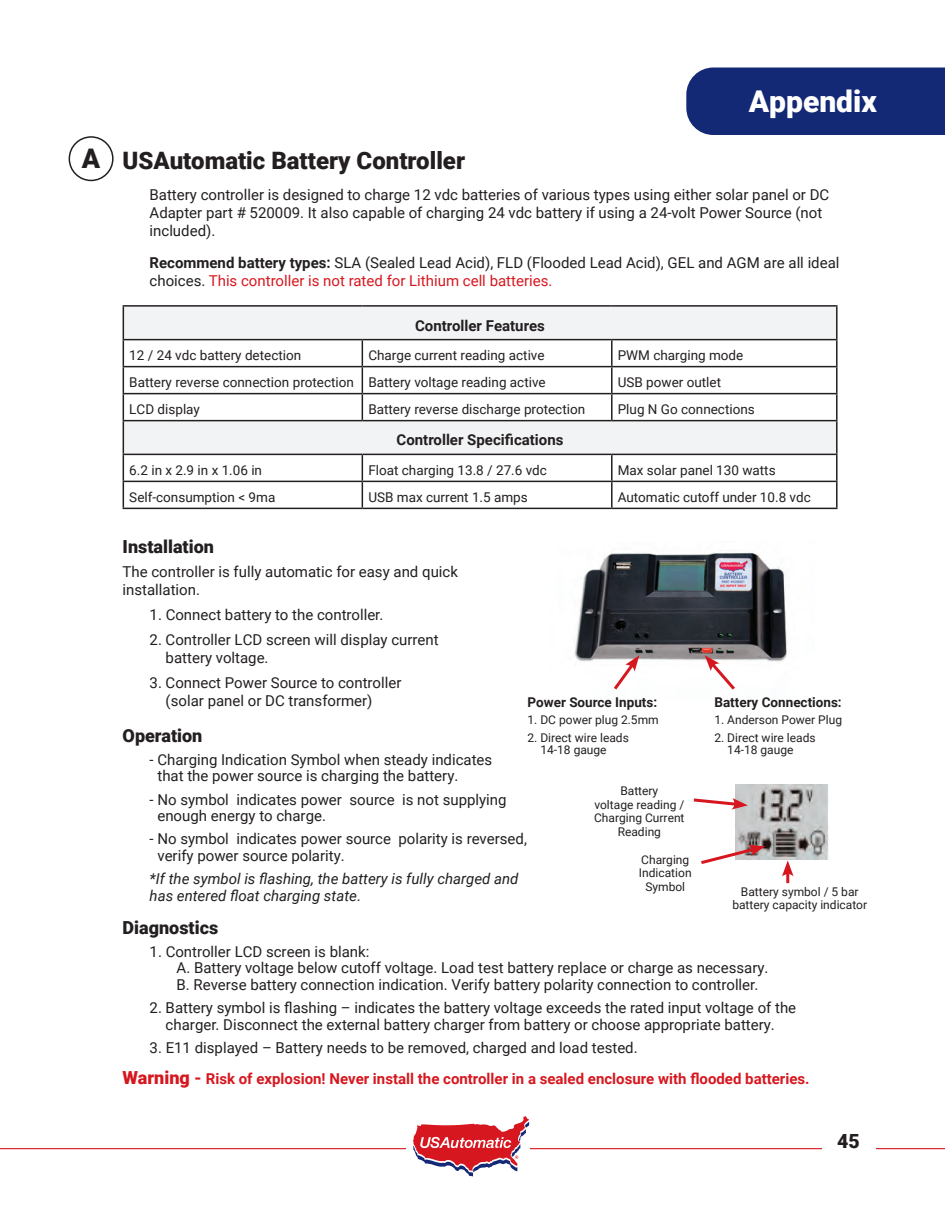
<style>
.page{position:relative;width:945px;height:1215px;background:#fff}
.page>*{position:absolute;margin:0;border:0;box-sizing:border-box;transform-origin:0 0}
.t1{font:900 30px "Roboto";color:#fff}
.t2{font:900 27px "Roboto";color:#231f20}
.t3{font:900 24px "Roboto";color:#231f20}
.t4{font:900 19.5px "Roboto";color:#231f20}
.t5{font:900 18px "Roboto";color:#231f20}
.t6{font:15px/18px "Roboto";color:#231f20}
.t7{font:700 15px "Roboto";color:#d7171f}
.t8{font:italic 15px/16.5px "Roboto";color:#231f20}
.t9{font:700 15px "Roboto";color:#231f20}
.t10{font:13.5px "Roboto";color:#231f20}
.t11{font:700 13.5px "Roboto";color:#231f20}
.t12{font:12px/13.5px "Roboto";color:#231f20;text-align:center}
.s1{font-weight:700}
.s2{color:#d7171f}
.s3{font-style:normal}
.s4{font-weight:900;font-size:18px}
.s5{font-size:18px}
</style>
<div class="page">
<hr style="left:0;top:1148px;width:945px;height:1px;background:#d7171f">
<div style="left:822px;top:1124px;width:54px;height:51px;background:#fff"></div>
<div style="left:406px;top:1106px;width:123px;height:78px;background:#fff"></div>
<svg style="left:413px;top:1116px;width:117px;height:61px"></svg>
<div style="left:686px;top:68px;width:259px;height:67px;background:#142975"></div>
<div style="left:69px;top:136px;width:45px;height:45px;border:2px solid #231f20;border-radius:50%"></div>
<svg style="left:124px;top:307px;width:712px;height:147px"></svg>
<hr style="left:123px;top:305px;width:239px;height:2px;background:#231f20">
<hr style="left:123px;top:307px;width:1px;height:32px;background:#231f20">
<hr style="left:362px;top:305px;width:250px;height:2px;background:#231f20">
<hr style="left:612px;top:305px;width:226px;height:2px;background:#231f20">
<hr style="left:836px;top:307px;width:2px;height:32px;background:#231f20">
<hr style="left:123px;top:339px;width:239px;height:1px;background:#231f20">
<hr style="left:362px;top:339px;width:250px;height:1px;background:#231f20">
<hr style="left:612px;top:339px;width:226px;height:1px;background:#231f20">
<hr style="left:611px;top:340px;width:2px;height:26px;background:#231f20">
<hr style="left:836px;top:340px;width:2px;height:26px;background:#231f20">
<hr style="left:123px;top:366px;width:239px;height:1px;background:#231f20">
<hr style="left:362px;top:366px;width:250px;height:1px;background:#231f20">
<hr style="left:612px;top:366px;width:226px;height:1px;background:#231f20">
<hr style="left:611px;top:367px;width:2px;height:26px;background:#231f20">
<hr style="left:836px;top:367px;width:2px;height:26px;background:#231f20">
<hr style="left:123px;top:393px;width:239px;height:1px;background:#231f20">
<svg style="left:123px;top:340px;width:1px;height:80px"></svg>
<hr style="left:362px;top:393px;width:250px;height:1px;background:#231f20">
<svg style="left:362px;top:340px;width:1px;height:80px"></svg>
<hr style="left:612px;top:393px;width:226px;height:1px;background:#231f20">
<hr style="left:611px;top:394px;width:2px;height:26px;background:#231f20">
<hr style="left:836px;top:394px;width:2px;height:26px;background:#231f20">
<hr style="left:123px;top:420px;width:239px;height:1px;background:#231f20">
<hr style="left:123px;top:421px;width:1px;height:33px;background:#231f20">
<hr style="left:362px;top:420px;width:250px;height:1px;background:#231f20">
<hr style="left:612px;top:420px;width:226px;height:1px;background:#231f20">
<hr style="left:836px;top:421px;width:2px;height:33px;background:#231f20">
<hr style="left:123px;top:454px;width:239px;height:1px;background:#231f20">
<hr style="left:362px;top:454px;width:250px;height:1px;background:#231f20">
<hr style="left:612px;top:454px;width:226px;height:1px;background:#231f20">
<hr style="left:611px;top:455px;width:2px;height:26px;background:#231f20">
<hr style="left:836px;top:455px;width:2px;height:26px;background:#231f20">
<hr style="left:123px;top:481px;width:239px;height:1px;background:#231f20">
<svg style="left:123px;top:455px;width:1px;height:53px"></svg>
<hr style="left:362px;top:481px;width:250px;height:1px;background:#231f20">
<svg style="left:362px;top:455px;width:1px;height:53px"></svg>
<hr style="left:612px;top:481px;width:226px;height:1px;background:#231f20">
<hr style="left:611px;top:482px;width:2px;height:26px;background:#231f20">
<hr style="left:836px;top:482px;width:2px;height:26px;background:#231f20">
<hr style="left:123px;top:508px;width:239px;height:1px;background:#231f20">
<hr style="left:362px;top:508px;width:250px;height:1px;background:#231f20">
<hr style="left:612px;top:508px;width:226px;height:1px;background:#231f20">
<img style="left:574px;top:552px;width:213px;height:110px">
<svg style="left:611px;top:655px;width:28px;height:35px"></svg>
<svg style="left:705px;top:655px;width:33px;height:35px"></svg>
<img style="left:735px;top:785px;width:93px;height:74px">
<svg style="left:693px;top:797px;width:55px;height:13px"></svg>
<svg style="left:701px;top:845px;width:64px;height:19px"></svg>
<svg style="left:782px;top:860px;width:12px;height:23px"></svg>
<p class="t1" style="left:749px;top:80px;width:130px">Appendix</p>
<p class="t2" style="left:82px;top:140px;width:20px">A</p>
<p class="t3" style="left:123px;top:143px;width:344px">USAutomatic Battery Controller</p>
<p class="t6" style="left:150px;top:185px;width:681px">Battery controller is designed to charge 12 vdc batteries of various types using either solar panel or DC<br>Adapter part # 520009. It also capable of charging 24 vdc battery if using a 24-volt Power Source (not included).</p>
<p class="t6" style="left:150px;top:253px;width:691px"><span class="s1">Recommend battery types:</span> SLA (Sealed Lead Acid), FLD (Flooded Lead Acid), GEL and AGM are all ideal choices. <span class="s2">This controller is not rated for Lithium cell batteries.</span></p>
<p class="t9" style="left:415px;top:315px;width:131px">Controller Features</p>
<p class="t10" style="left:129px;top:346px;width:173px">12 / 24 vdc battery detection</p>
<p class="t10" style="left:368px;top:346px;width:178px">Charge current reading active</p>
<p class="t10" style="left:618px;top:346px;width:127px">PWM charging mode</p>
<p class="t10" style="left:129px;top:373px;width:226px">Battery reverse connection protection</p>
<p class="t10" style="left:368px;top:373px;width:179px">Battery voltage reading active</p>
<p class="t10" style="left:618px;top:373px;width:105px">USB power outlet</p>
<p class="t10" style="left:129px;top:400px;width:72px">LCD display</p>
<p class="t10" style="left:368px;top:400px;width:218px">Battery reverse discharge protection</p>
<p class="t10" style="left:618px;top:400px;width:139px">Plug N Go connections</p>
<p class="t9" style="left:397px;top:430px;width:168px">Controller Specifications</p>
<p class="t10" style="left:129px;top:461px;width:134px">6.2 in x 2.9 in x 1.06 in</p>
<p class="t10" style="left:368px;top:461px;width:180px">Float charging 13.8 / 27.6 vdc</p>
<p class="t10" style="left:618px;top:461px;width:159px">Max solar panel 130 watts</p>
<p class="t10" style="left:129px;top:488px;width:148px">Self-consumption &lt; 9ma</p>
<p class="t10" style="left:368px;top:488px;width:161px">USB max current 1.5 amps</p>
<p class="t10" style="left:618px;top:488px;width:195px">Automatic cutoff under 10.8 vdc</p>
<p class="t5" style="left:123px;top:534px;width:93px">Installation</p>
<p class="t6" style="left:123px;top:562px;width:337px">The controller is fully automatic for easy and quick installation.</p>
<p class="t6" style="left:150px;top:605px;width:235px">1. Connect battery to the controller.</p>
<p class="t6" style="left:166px;top:630px;width:275px;text-indent:-16px">2. Controller LCD screen will display current battery voltage.</p>
<p class="t6" style="left:166px;top:673px;width:237px;text-indent:-16px">3. Connect Power Source to controller (solar panel or DC transformer)</p>
<p class="t5" style="left:123px;top:723px;width:81px">Operation</p>
<p class="t6" style="left:157px;top:751px;width:336px;line-height:16.5px;text-indent:-8px">- Charging Indication Symbol when steady indicates that the power source is charging the battery.</p>
<p class="t6" style="left:157px;top:790px;width:351px;line-height:16.5px;text-indent:-8px">- No symbol indicates power source is not supplying enough energy to charge.</p>
<p class="t6" style="left:157px;top:830px;width:371px;line-height:16.5px;text-indent:-8px">- No symbol indicates power source polarity is reversed, verify power source polarity.</p>
<p class="t8" style="left:150px;top:870px;width:370px">*If the symbol is flashing, the battery is fully charged and has entered float charging state<span class="s3">.</span></p>
<p class="t5" style="left:123px;top:915px;width:97px">Diagnostics</p>
<p class="t6" style="left:177px;top:943px;width:593px;line-height:16.5px;text-indent:-27px">1. Controller LCD screen is blank:<br>A. Battery voltage below cutoff voltage. Load test battery replace or charge as necessary.<br>B. Reverse battery connection indication. Verify battery polarity connection to controller.</p>
<p class="t6" style="left:150px;top:999px;width:648px;line-height:16.5px;text-align:center">2. Battery symbol is flashing – indicates the battery voltage exceeds the rated input voltage of the charger. Disconnect the external battery charger from battery or choose appropriate battery.</p>
<p class="t6" style="left:150px;top:1038px;width:490px">3. E11 displayed – Battery needs to be removed, charged and load tested.</p>
<p class="t7" style="left:123px;top:1069px;width:689px"><span class="s4">Warning</span> <span class="s5">-</span> Risk of explosion! Never install the controller in a sealed enclosure with flooded batteries.</p>
<p class="t11" style="left:714px;top:693px;width:129px">Battery Connections:</p>
<p class="t12" style="left:714px;top:713px;width:129px">1. Anderson Power Plug</p>
<p class="t12" style="left:727px;top:731px;width:90px;line-height:12px;text-align:left;text-indent:-13px">2. Direct wire leads<br>14-18 gauge</p>
<p class="t11" style="left:528px;top:693px;width:131px">Power Source Inputs:</p>
<p class="t12" style="left:528px;top:713px;width:133px">1. DC power plug 2.5mm</p>
<p class="t12" style="left:540px;top:731px;width:90px;line-height:12px;text-align:left;text-indent:-13px">2. Direct wire leads<br>14-18 gauge</p>
<p class="t12" style="left:620px;top:784px;width:39px">Battery</p>
<p class="t12" style="left:594px;top:797px;width:92px">voltage reading /<br>Charging Current<br>Reading</p>
<p class="t12" style="left:639px;top:852px;width:54px">Charging<br>Indication<br>Symbol</p>
<p class="t12" style="left:732px;top:885px;width:136px">Battery symbol / 5 bar battery capacity indicator</p>
<h3 class="t4" style="left:837px;top:1127px;width:24px">45</h3>
</div>
